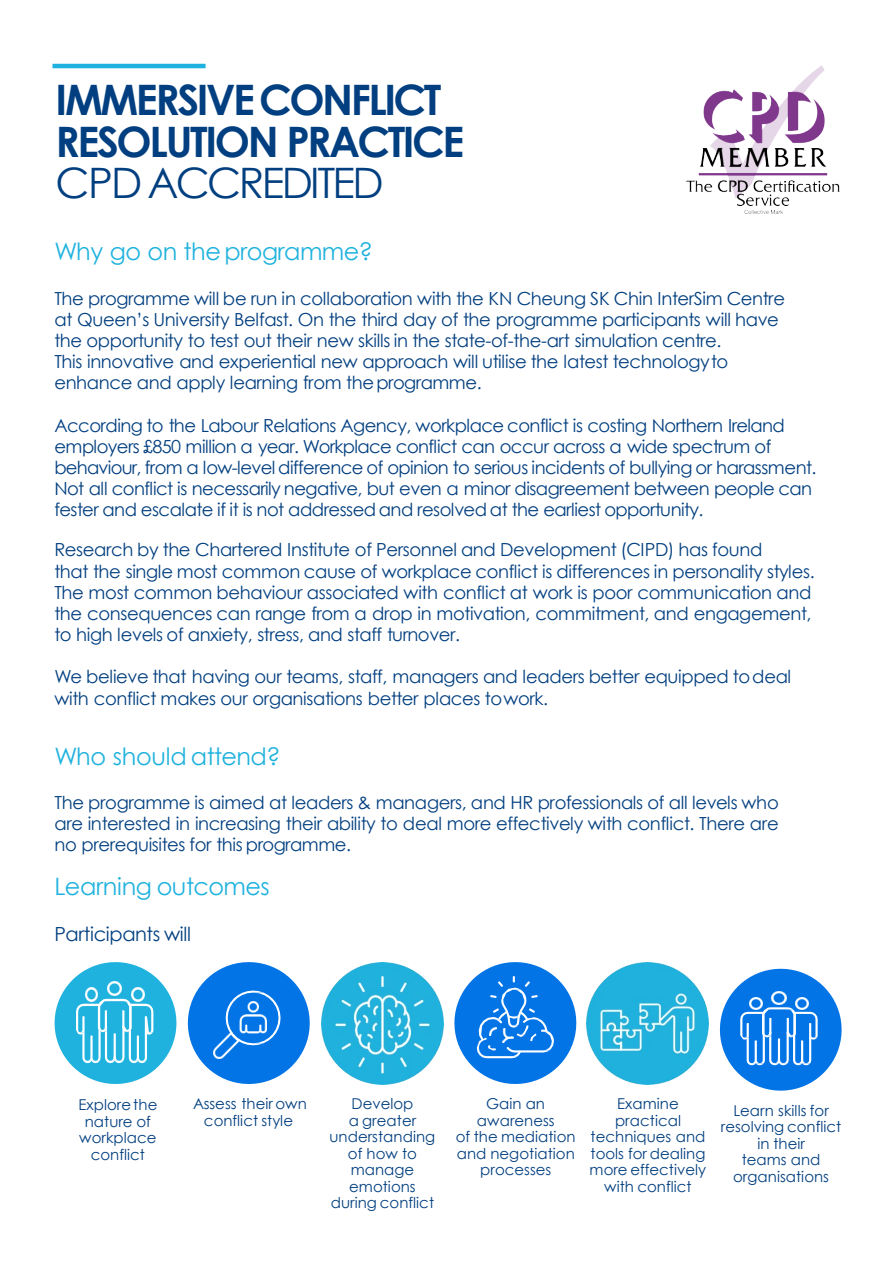
<style>
.page{position:relative;width:893px;height:1264px;background:#fff}
.page>*{position:absolute;margin:0;border:0;box-sizing:border-box;transform-origin:0 0}
.t1{font:700 42px/41.8px "Century Gothic";letter-spacing:-.055em;color:#023f80}
.t2{font:24px "Century Gothic";letter-spacing:-.02em;color:#20b2de}
.t3{font:19.5px "Century Gothic";letter-spacing:-.02em;color:#023f80}
.t4{font:18px/21px "Century Gothic";letter-spacing:-.025em;color:#023f80}
.t5{font:15px/16.5px "Century Gothic";letter-spacing:.005em;color:#023f80;text-align:center}
.s1{font-weight:400}
</style>
<div class="page">
<hr style="left:52px;top:64px;width:153px;height:4px;background:#20b2de">
<img style="left:686px;top:66px;width:153px;height:147px">
<svg style="left:188px;top:962px;width:122px;height:121px"></svg>
<img style="left:213px;top:1000px;width:54px;height:57px">
<img style="left:321px;top:962px;width:122px;height:121px">
<svg style="left:55px;top:962px;width:121px;height:121px"></svg>
<img style="left:586px;top:962px;width:122px;height:121px">
<svg style="left:454px;top:962px;width:122px;height:121px"></svg>
<svg style="left:719px;top:968px;width:122px;height:122px"></svg>
<h2 class="t1" style="left:56px;top:76px;width:410px">IMMERSIVECONFLICT<br>RESOLUTION PRACTICE<br><span class="s1">CPD ACCREDITED</span></h2>
<p class="t2" style="left:54px;top:235px;width:320px">Why go on the programme?</p>
<p class="t4" style="left:54px;top:288px;width:732px">The programme will be run in collaboration with the KN Cheung SK Chin InterSim Centre at Queen’s University Belfast. On the third day of the programme participants will have the opportunity to test out their new skills in the state-of-the-art simulation centre.</p>
<p class="t4" style="left:54px;top:351px;width:675px">This innovative and experiential new approach will utilise the latest technologyto enhance and apply learning from the programme.</p>
<p class="t4" style="left:54px;top:414px;width:763px">According to the Labour Relations Agency, workplace conflict is costing Northern Ireland employers £850 million a year. Workplace conflict can occur across a wide spectrum of behaviour, from a low-level difference of opinion to serious incidents of bullying or harassment.<br>Not all conflict is necessarily negative, but even a minor disagreement between people can fester and escalate if it is not addressed and resolved at the earliest opportunity.</p>
<p class="t4" style="left:54px;top:538px;width:709px">Research by the Chartered Institute of Personnel and Development (CIPD) has found</p>
<p class="t4" style="left:54px;top:560px;width:762px">that the single most common cause of workplace conflict is differences in personality styles.<br>The most common behaviour associated with conflict at work is poor communication and the consequences can range from a drop in motivation, commitment, and engagement, to high levels of anxiety, stress, and staff turnover.</p>
<p class="t4" style="left:54px;top:666px;width:738px">We believe that having our teams, staff, managers and leaders better equipped todeal with conflict makes our organisations better places towork.</p>
<p class="t2" style="left:54px;top:738px;width:228px">Who should attend?</p>
<p class="t4" style="left:54px;top:791px;width:726px;text-align:justify">The programme is aimed at leaders &amp; managers, and HR professionals of all levels who are interested in increasing their ability to deal more effectively with conflict. There are no prerequisites for this programme.</p>
<p class="t2" style="left:54px;top:869px;width:217px">Learning outcomes</p>
<p class="t3" style="left:54px;top:919px;width:138px">Participants will</p>
<p class="t5" style="left:78px;top:1096px;width:80px">Explorethe nature of workplace conflict</p>
<p class="t5" style="left:193px;top:1094px;width:115px">Assess their own conflict style</p>
<p class="t5" style="left:349px;top:1094px;width:69px;text-align:left">Develop a greater</p>
<p class="t5" style="left:329px;top:1128px;width:107px">understanding of how to manage emotions during conflict</p>
<p class="t5" style="left:477px;top:1094px;width:79px">Gain an awareness</p>
<p class="t5" style="left:456px;top:1127px;width:121px">of the mediation and negotiation processes</p>
<p class="t5" style="left:589px;top:1094px;width:118px">Examine practical techniques and tools for dealing more effectively with conflict</p>
<p class="t5" style="left:721px;top:1101px;width:122px">Learn skills for resolving conflict in their</p>
<p class="t5" style="left:733px;top:1150px;width:97px">teams and organisations</p>
</div>
